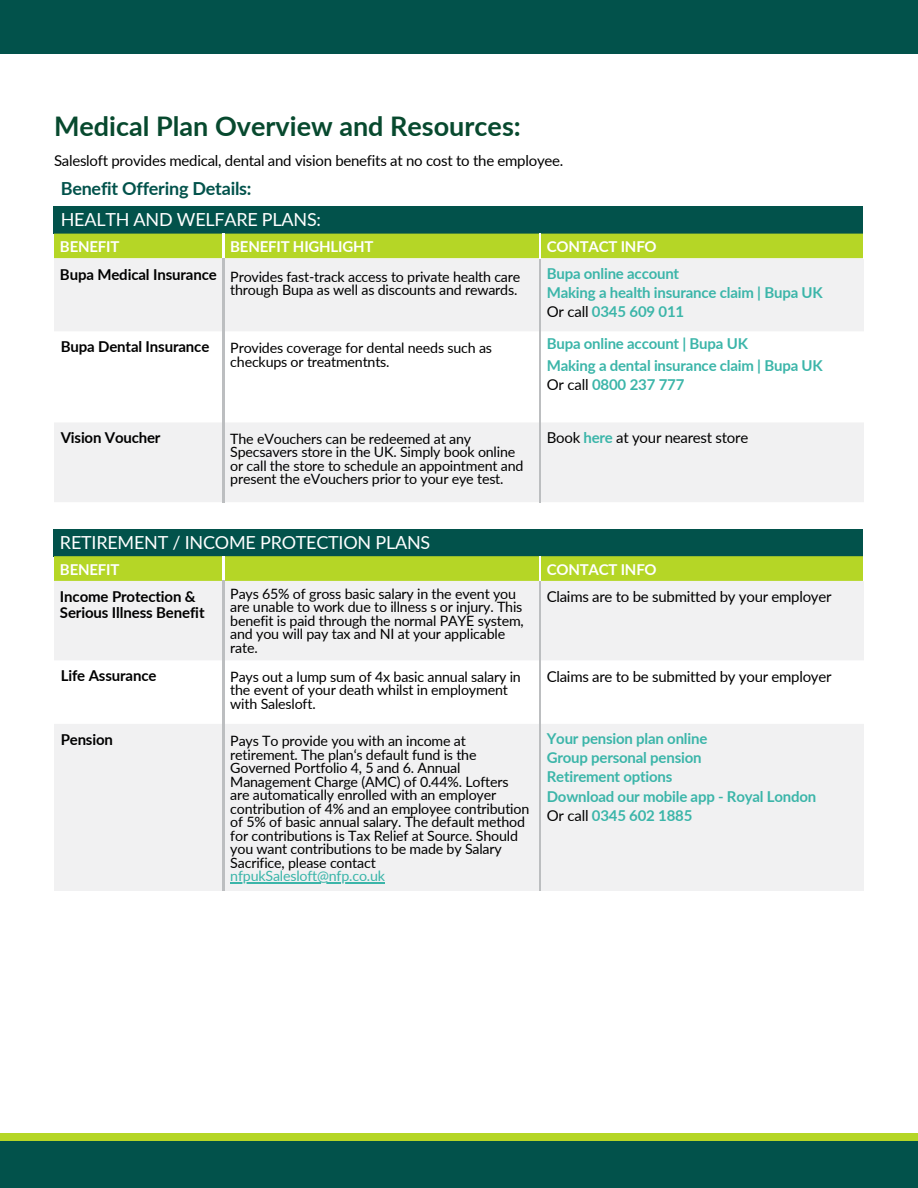
<style>
.page{position:relative;width:918px;height:1188px;background:#fff}
.page>*{position:absolute;margin:0;border:0;box-sizing:border-box;transform-origin:0 0}
.t1{font:700 27px "Lato";color:#07492e}
.t2{font:700 18px/31.5px "Lato";letter-spacing:-.015em;color:#02524b}
.t3{font:18px "Lato";letter-spacing:-.015em;color:#fff}
.t4{font:700 15px/19.2px "Lato";letter-spacing:-.015em;color:#3bb5a9}
.t5{font:15px "Lato";letter-spacing:-.015em;color:#000}
.t6{font:700 15px/27px "Lato";letter-spacing:-.01em;color:#000}
.t7{font:700 15px "Lato";letter-spacing:-.015em;color:#fff}
.t8{font:14.25px/13.5px "Lato";letter-spacing:-.015em;color:#000}
.t9{font:14.25px "Lato";letter-spacing:-.015em;color:#3bb5a9}
.s1{font-weight:400;color:#fff}
.s2{font-weight:400;color:#000}
.s3{font-weight:700;color:#3bb5a9}
.s4{color:#fff}
</style>
<div class="page">
<div style="left:0;top:0;width:918px;height:54px;background:#02524b"></div>
<div style="left:0;top:1134px;width:918px;height:54px;background:#b5d626"></div>
<div style="left:0;top:1142px;width:918px;height:46px;background:#02524b"></div>
<div style="left:54px;top:207px;width:810px;height:27px;background:#02524b"></div>
<div style="left:54px;top:258px;width:810px;height:244px;background:#f1f1f2"></div>
<svg style="left:54px;top:332px;width:810px;height:90px"></svg>
<hr style="left:539px;top:258px;width:2px;height:74px;background:#bcbec0">
<hr style="left:539px;top:332px;width:2px;height:90px;background:#bcbec0">
<hr style="left:539px;top:422px;width:2px;height:80px;background:#bcbec0">
<hr style="left:863px;top:207px;width:2px;height:27px;background:#fff">
<div style="left:54px;top:234px;width:809px;height:24px;background:#b5d626"></div>
<hr style="left:539px;top:234px;width:2px;height:24px;background:#fff">
<hr style="left:223px;top:258px;width:1px;height:74px;background:#bcbec0">
<hr style="left:223px;top:332px;width:1px;height:90px;background:#bcbec0">
<hr style="left:223px;top:422px;width:1px;height:80px;background:#bcbec0">
<div style="left:54px;top:529px;width:810px;height:27px;background:#02524b"></div>
<div style="left:54px;top:581px;width:810px;height:310px;background:#f1f1f2"></div>
<svg style="left:54px;top:661px;width:810px;height:63px"></svg>
<hr style="left:539px;top:581px;width:2px;height:80px;background:#bcbec0">
<hr style="left:539px;top:661px;width:2px;height:63px;background:#bcbec0">
<hr style="left:539px;top:724px;width:2px;height:167px;background:#bcbec0">
<hr style="left:863px;top:529px;width:2px;height:27px;background:#fff">
<svg style="left:54px;top:556px;width:809px;height:25px;background:#b4d527"></svg>
<hr style="left:539px;top:556px;width:2px;height:25px;background:#fff">
<hr style="left:223px;top:581px;width:1px;height:80px;background:#bcbec0">
<hr style="left:223px;top:661px;width:1px;height:63px;background:#bcbec0">
<hr style="left:223px;top:724px;width:1px;height:167px;background:#bcbec0">
<hr style="left:230px;top:883px;width:155px;height:1px;background:#3bb5a9">
<h1 class="t1" style="left:54px;top:109px;width:468px">Medical Plan Overview and Resources:</h1>
<p class="t5" style="left:54px;top:151px;width:511px">Salesloft provides medical, dental and vision benefits at no cost to the employee.</p>
<p class="t2" style="left:61px;top:172px;width:262px">Benefit Offering Details:<br><span class="s1">HEALTH AND WELFARE PLANS:</span></p>
<h5 class="t7" style="left:60px;top:237px;width:61px">BENEFIT</h5>
<p class="t7" style="left:230px;top:237px;width:145px">BENEFIT HIGHLIGHT</p>
<p class="t6" style="left:60px;top:261px;width:158px">Bupa Medical Insurance</p>
<p class="t8" style="left:230px;top:269px;width:292px">Provides fast-track access to private health care through Bupa as well as discounts and rewards.</p>
<p class="t6" style="left:61px;top:333px;width:150px">Bupa Dental Insurance</p>
<p class="t8" style="left:230px;top:341px;width:263px">Provides coverage for dental needs such as checkups or treatmentnts.</p>
<h4 class="t6" style="left:61px;top:424px;width:101px">Vision Voucher</h4>
<p class="t8" style="left:230px;top:432px;width:295px">The eVouchers can be redeemed at any Specsavers store in the UK. Simply book online or call the store to schedule an appointment and present the eVouchers prior to your eye test.</p>
<h2 class="t7" style="left:547px;top:237px;width:112px">CONTACT INFO</h2>
<h5 class="t4" style="left:547px;top:264px;width:134px">Bupa online account</h5>
<p class="t4" style="left:547px;top:283px;width:278px">Making a health insurance claim | Bupa UK</p>
<p class="t4" style="left:547px;top:302px;width:139px"><span class="s2">Or call</span> 0345 609 011</p>
<p class="t4" style="left:547px;top:333px;width:203px">Bupa online account | Bupa UK</p>
<h5 class="t4" style="left:547px;top:356px;width:278px">Making a dental insurance claim | Bupa UK</h5>
<p class="t4" style="left:547px;top:375px;width:139px"><span class="s2">Or call</span> 0800 237 777</p>
<p class="t5" style="left:547px;top:428px;width:203px">Book <span class="s3">here</span> at your nearest store</p>
<h5 class="t3" style="left:60px;top:531px;width:372px">RETIREMENT / INCOME PROTECTION PLANS</h5>
<p class="t8" style="left:230px;top:587px;width:295px">Pays 65% of gross basic salary in the event you are unable to work due to illness s or injury. This benefit is paid through the normal PAYE system, and you will pay tax and NI at your applicable rate.</p>
<p class="t8" style="left:230px;top:670px;width:292px">Pays out a lump sum of 4x basic annual salary in the event of your death whilst in employment with Salesloft.</p>
<p class="t8" style="left:230px;top:734px;width:280px">Pays To provide you with an income at retirement. The plan‘s default fund is the Governed Portfolio 4, 5 and 6. Annual Management Charge (AMC) of 0.44%. Lofters</p>
<p class="t8" style="left:230px;top:788px;width:301px">are automatically enrolled with an employer contribution of 4% and an employee contribution of 5% of basic annual salary. The default method for contributions is Tax Relief at Source. Should you want contributions to be made by Salary Sacrifice, please contact</p>
<p class="t9" style="left:230px;top:867px;width:156px">nfpukSalesloft@nfp.co.uk</p>
<h5 class="t6" style="left:60px;top:555px;width:137px"><span class="s4">BENEFIT<br></span>Income Protection &amp;</h5>
<h5 class="t6" style="left:60px;top:599px;width:146px">Serious Illness Benefit</h5>
<h3 class="t6" style="left:61px;top:662px;width:97px">Life Assurance</h3>
<p class="t6" style="left:61px;top:725px;width:54px">Pension</p>
<p class="t7" style="left:547px;top:560px;width:112px">CONTACT INFO</p>
<p class="t5" style="left:547px;top:587px;width:286px">Claims are to be submitted by your employer</p>
<p class="t5" style="left:547px;top:667px;width:286px">Claims are to be submitted by your employer</p>
<p class="t4" style="left:547px;top:729px;width:162px">Your pension plan online</p>
<h5 class="t4" style="left:547px;top:748px;width:156px">Group personal pension</h5>
<p class="t4" style="left:547px;top:767px;width:127px">Retirement options</p>
<p class="t4" style="left:547px;top:786px;width:271px">Download our mobile app - Royal London<br><span class="s2">Or call</span> 0345 602 1885</p>
</div>
